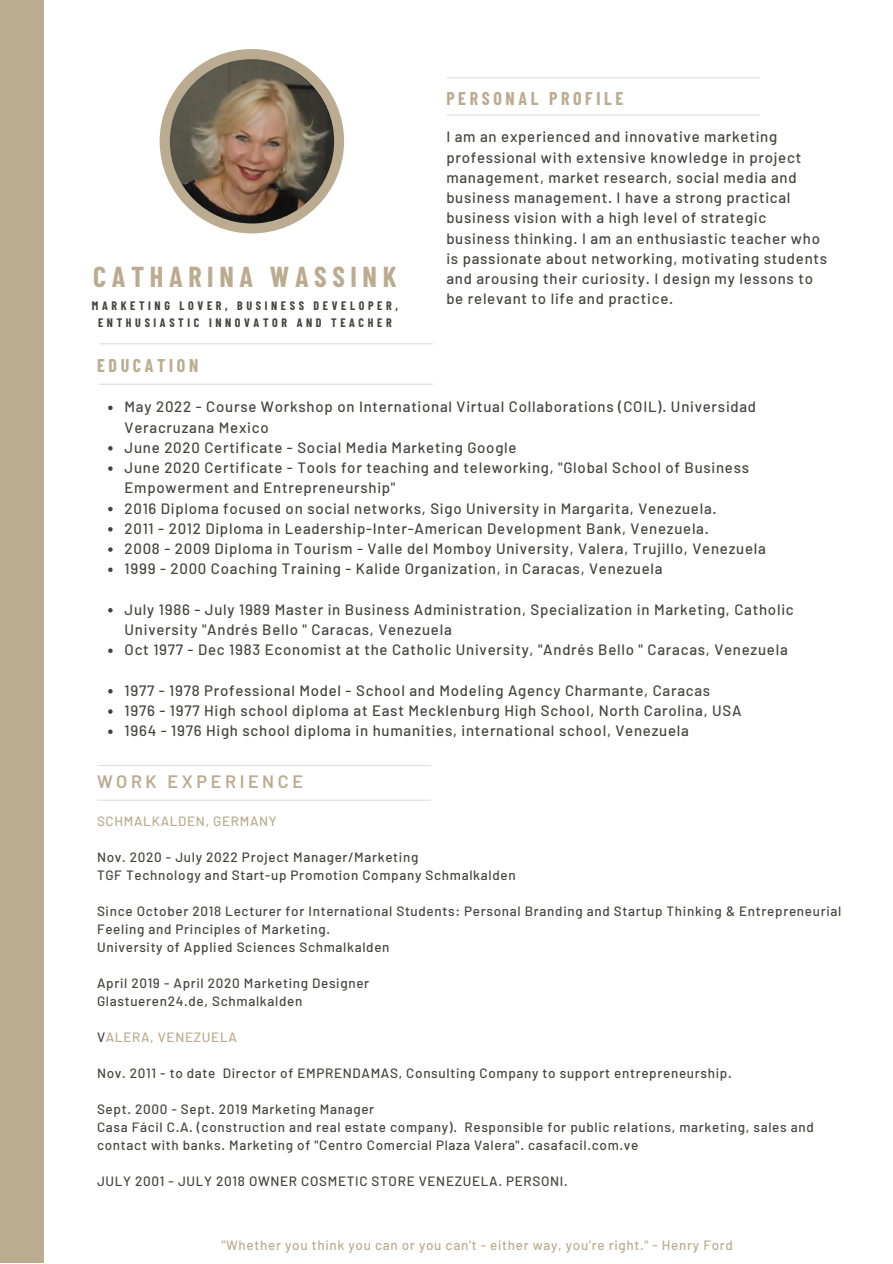
<style>
.page{position:relative;width:893px;height:1264px;background:#fff}
.page>*{position:absolute;margin:0;border:0;box-sizing:border-box;transform-origin:0 0}
.t1{font:700 28.2px "Barlow Condensed";letter-spacing:.2em;color:#bbac91}
.t2{font:700 18px "Barlow Condensed";letter-spacing:.2em;color:#bbac91}
.t3{font:600 18px "Barlow";letter-spacing:.2em;color:#bbac91}
.t4{font:500 15px/20.2px "Barlow";letter-spacing:.05em;color:#444440}
.t5{font:500 13.5px/18px "Barlow";letter-spacing:.05em;color:#444440}
.t6{font:500 13.5px "Barlow";letter-spacing:.05em;color:#bbac91}
.t7{font:700 12px/17px "Barlow Condensed";letter-spacing:.3em;color:#444440;text-align:center}
.s1{color:#444440}
</style>
<div class="page">
<div style="left:0;top:0;width:44px;height:1262px;background:#bbac91"></div>
<svg style="left:97px;top:799px;width:334px;height:2px"></svg>
<svg style="left:97px;top:765px;width:334px;height:1px"></svg>
<svg style="left:99px;top:383px;width:334px;height:2px"></svg>
<svg style="left:99px;top:343px;width:334px;height:1px"></svg>
<svg style="left:108px;top:405px;width:5px;height:5px"></svg>
<svg style="left:108px;top:446px;width:5px;height:4px"></svg>
<svg style="left:108px;top:466px;width:5px;height:5px"></svg>
<svg style="left:108px;top:507px;width:5px;height:4px"></svg>
<svg style="left:108px;top:527px;width:5px;height:4px"></svg>
<svg style="left:108px;top:547px;width:5px;height:5px"></svg>
<svg style="left:108px;top:567px;width:5px;height:5px"></svg>
<svg style="left:108px;top:608px;width:5px;height:4px"></svg>
<svg style="left:108px;top:648px;width:5px;height:5px"></svg>
<svg style="left:108px;top:689px;width:5px;height:4px"></svg>
<svg style="left:108px;top:709px;width:5px;height:4px"></svg>
<svg style="left:108px;top:729px;width:5px;height:5px"></svg>
<svg style="left:447px;top:114px;width:313px;height:2px"></svg>
<svg style="left:446px;top:77px;width:314px;height:1px"></svg>
<div style="left:160px;top:49px;width:184px;height:184px;background:#bbac91;border-radius:50%"></div>
<img style="left:170px;top:59px;width:164px;height:164px;border-radius:50%">
<h1 class="t1" style="left:93px;top:259px;width:305px">CATHARINA WASSINK</h1>
<p class="t7" style="left:92px;top:297px;width:307px">MARKETING LOVER, BUSINESS DEVELOPER,<br>ENTHUSIASTIC INNOVATOR AND TEACHER</p>
<p class="t2" style="left:97px;top:354px;width:103px">EDUCATION</p>
<p class="t2" style="left:446px;top:87px;width:178px">PERSONAL PROFILE</p>
<p class="t4" style="left:446px;top:126px;width:382px">I am an experienced and innovative marketing professional with extensive knowledge in project management, market research, social media and business management. I have a strong practical business vision with a high level of strategic business thinking. I am an enthusiastic teacher who is passionate about networking, motivating students and arousing their curiosity. I design my lessons to be relevant to life and practice.</p>
<p class="t4" style="left:125px;top:396px;width:642px">May 2022 - Course Workshop on International Virtual Collaborations (COIL). Universidad Veracruzana Mexico<br>June 2020 Certificate - Social Media Marketing Google<br>June 2020 Certificate - Tools for teaching and teleworking, "Global School of Business Empowerment and Entrepreneurship"<br>2016 Diploma focused on social networks, Sigo University in Margarita, Venezuela.<br>2011 - 2012 Diploma in Leadership-Inter-American Development Bank, Venezuela.<br>2008 - 2009 Diploma in Tourism - Valle del Momboy University, Valera, Trujillo, Venezuela 1999 - 2000 Coaching Training - Kalide Organization, in Caracas, Venezuela</p>
<p class="t4" style="left:125px;top:598px;width:670px">July 1986 - July 1989 Master in Business Administration, Specialization in Marketing, Catholic<br>University "Andrés Bello " Caracas, Venezuela<br>Oct 1977 - Dec 1983 Economist at the Catholic University, "Andrés Bello " Caracas, Venezuela</p>
<p class="t4" style="left:125px;top:679px;width:618px">1977 - 1978 Professional Model - School and Modeling Agency Charmante, Caracas<br>1976 - 1977 High school diploma at East Mecklenburg High School, North Carolina, USA<br>1964 - 1976 High school diploma in humanities, international school, Venezuela</p>
<p class="t3" style="left:97px;top:770px;width:207px">WORK EXPERIENCE</p>
<p class="t6" style="left:97px;top:812px;width:181px">SCHMALKALDEN, GERMANY</p>
<p class="t5" style="left:97px;top:847px;width:420px">Nov. 2020 - July 2022 Project Manager/Marketing<br>TGF Technology and Start-up Promotion Company Schmalkalden</p>
<p class="t5" style="left:97px;top:901px;width:745px">Since October 2018 Lecturer for International Students: Personal Branding and Startup Thinking &amp; Entrepreneurial<br>Feeling and Principles of Marketing.<br>University of Applied Sciences Schmalkalden</p>
<p class="t5" style="left:97px;top:973px;width:274px">April 2019 - April 2020 Marketing Designer<br>Glastueren24.de, Schmalkalden</p>
<p class="t6" style="left:97px;top:1028px;width:141px"><span class="s1">V</span>ALERA, VENEZUELA</p>
<p class="t5" style="left:97px;top:1063px;width:636px">Nov. 2011 - to date Director of EMPRENDAMAS, Consulting Company to support entrepreneurship.</p>
<p class="t5" style="left:97px;top:1099px;width:718px">Sept. 2000 - Sept. 2019 Marketing Manager<br>Casa Fácil C.A. (construction and real estate company). Responsible for public relations, marketing, sales and contact with banks. Marketing of "Centro Comercial Plaza Valera". casafacil.com.ve</p>
<p class="t5" style="left:97px;top:1171px;width:472px">JULY 2001 - JULY 2018 OWNER COSMETIC STORE VENEZUELA. PERSONI.</p>
<p class="t6" style="left:221px;top:1236px;width:513px">"Whether you think you can or you can't - either way, you're right." - Henry Ford</p>
</div>
